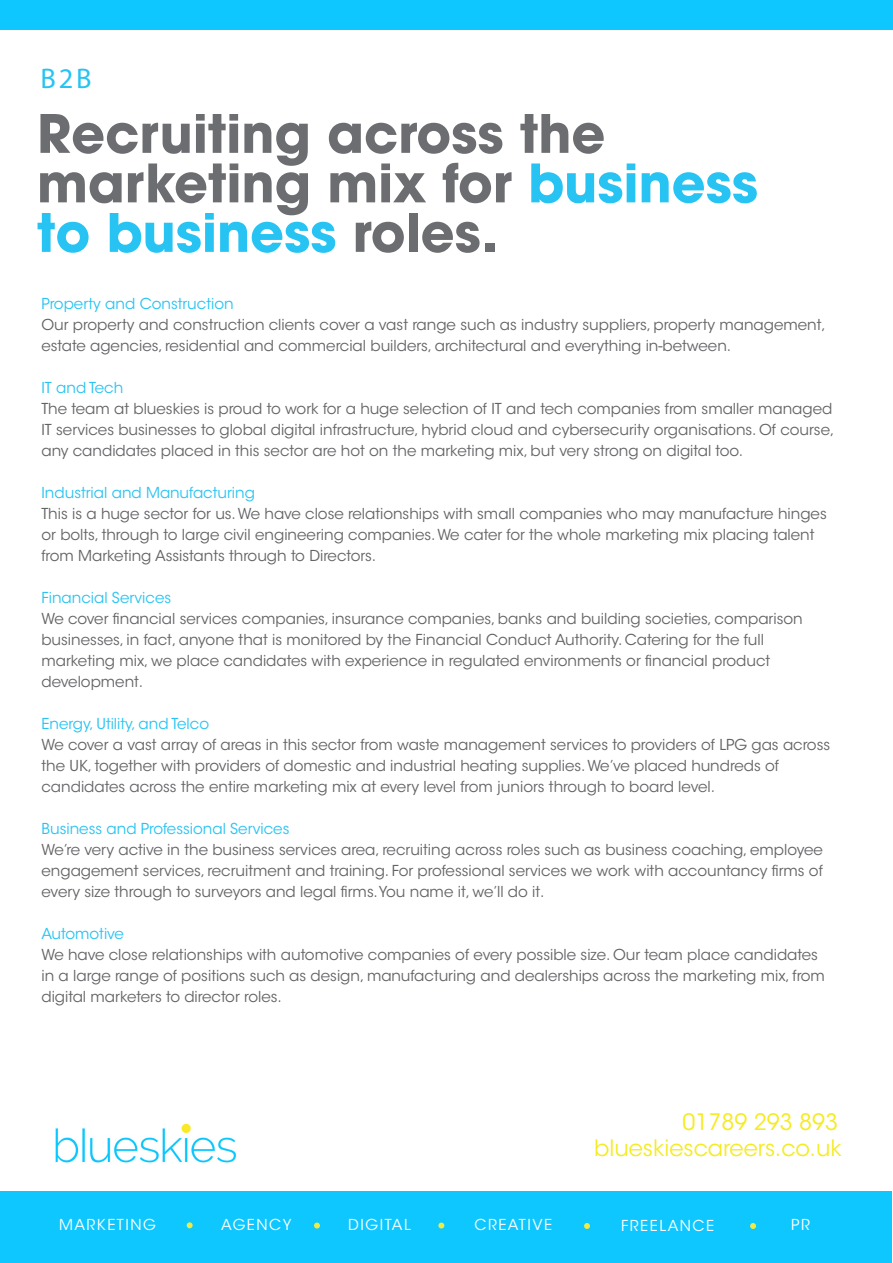
<style>
.page{position:relative;width:893px;height:1263px;background:#fff}
.page>*{position:absolute;margin:0;border:0;box-sizing:border-box;transform-origin:0 0}
.t1{font:700 52.5px/49.5px "Avant Garde LT";color:#6c6d70}
.t2{font:28.5px "Myriad Pro";color:#27c3f3}
.t3{font:22.5px "ITC Avant Garde Std";color:#f5eb21}
.t4{font:15px/21px "ITC Avant Garde Std";color:#636366}
.t5{font:15px "ITC Avant Garde Std";color:#27c3f3}
.t6{font:15px "ITC Avant Garde Std";letter-spacing:.1em;color:#fff}
.s1{color:#27c3f3}
</style>
<div class="page">
<div style="left:0;top:0;width:893px;height:29px;background:#0ec7ff"></div>
<div style="left:0;top:1192px;width:892px;height:71px;background:#0ec7ff"></div>
<svg style="left:187px;top:1222px;width:6px;height:6px"></svg>
<svg style="left:314px;top:1222px;width:6px;height:6px"></svg>
<svg style="left:438px;top:1222px;width:6px;height:6px"></svg>
<svg style="left:584px;top:1223px;width:6px;height:6px"></svg>
<svg style="left:750px;top:1223px;width:6px;height:6px"></svg>
<img style="left:55px;top:1123px;width:182px;height:40px">
<p class="t2" style="left:40px;top:61px;width:53px">B2B</p>
<p class="t1" style="left:37px;top:108px;width:570px">Recruiting across the</p>
<p class="t1" style="left:37px;top:158px;width:722px">marketing mix for <span class="s1">business to business</span> roles.</p>
<p class="t5" style="left:41px;top:294px;width:194px">Property and Construction</p>
<p class="t4" style="left:41px;top:314px;width:786px">Our property and construction clients cover a vast range such as industry suppliers, property management, estate agencies, residential and commercial builders, architectural and everything in-between.</p>
<p class="t5" style="left:41px;top:378px;width:83px">IT and Tech</p>
<p class="t4" style="left:41px;top:398px;width:794px">The team at blueskies is proud to work for a huge selection of IT and tech companies from smaller managed<br>IT services businesses to global digital infrastructure, hybrid cloud and cybersecurity organisations. Of course, any candidates placed in this sector are hot on the marketing mix, but very strong on digital too.</p>
<p class="t5" style="left:41px;top:483px;width:215px">Industrial and Manufacturing</p>
<p class="t4" style="left:41px;top:503px;width:787px">This is a huge sector for us. We have close relationships with small companies who may manufacture hinges or bolts, through to large civil engineering companies. We cater for the whole marketing mix placing talent from Marketing Assistants through to Directors.</p>
<p class="t5" style="left:41px;top:588px;width:131px">Financial Services</p>
<p class="t4" style="left:41px;top:608px;width:763px">We cover financial services companies, insurance companies, banks and building societies, comparison businesses, in fact, anyone that is monitored by the Financial Conduct Authority. Catering for the full marketing mix, we place candidates with experience in regulated environments or financial product development.</p>
<p class="t5" style="left:41px;top:714px;width:169px">Energy, Utility, and Telco</p>
<p class="t4" style="left:41px;top:734px;width:790px">We cover a vast array of areas in this sector from waste management services to providers of LPG gas across the UK, together with providers of domestic and industrial heating supplies. We’ve placed hundreds of candidates across the entire marketing mix at every level from juniors through to board level.</p>
<p class="t5" style="left:41px;top:819px;width:249px">Business and Professional Services</p>
<p class="t4" style="left:41px;top:839px;width:783px;text-align:justify">We’re very active in the business services area, recruiting across roles such as business coaching, employee engagement services, recruitment and training. For professional services we work with accountancy firms of every size through to surveyors and legal firms. You name it, we’ll do it.</p>
<p class="t5" style="left:41px;top:924px;width:84px">Automotive</p>
<p class="t4" style="left:41px;top:944px;width:785px">We have close relationships with automotive companies of every possible size. Our team place candidates in a large range of positions such as design, manufacturing and dealerships across the marketing mix, from digital marketers to director roles.</p>
<p class="t3" style="left:682px;top:1108px;width:157px">01789 293 893</p>
<p class="t3" style="left:594px;top:1134px;width:249px">blueskiescareers.co.uk</p>
<p class="t6" style="left:59px;top:1216px;width:98px">MARKETING</p>
<p class="t6" style="left:221px;top:1216px;width:72px">AGENCY</p>
<p class="t6" style="left:348px;top:1216px;width:64px">DIGITAL</p>
<p class="t6" style="left:474px;top:1216px;width:79px">CREATIVE</p>
<p class="t6" style="left:621px;top:1216px;width:94px">FREELANCE</p>
<p class="t6" style="left:791px;top:1216px;width:20px">PR</p>
</div>
